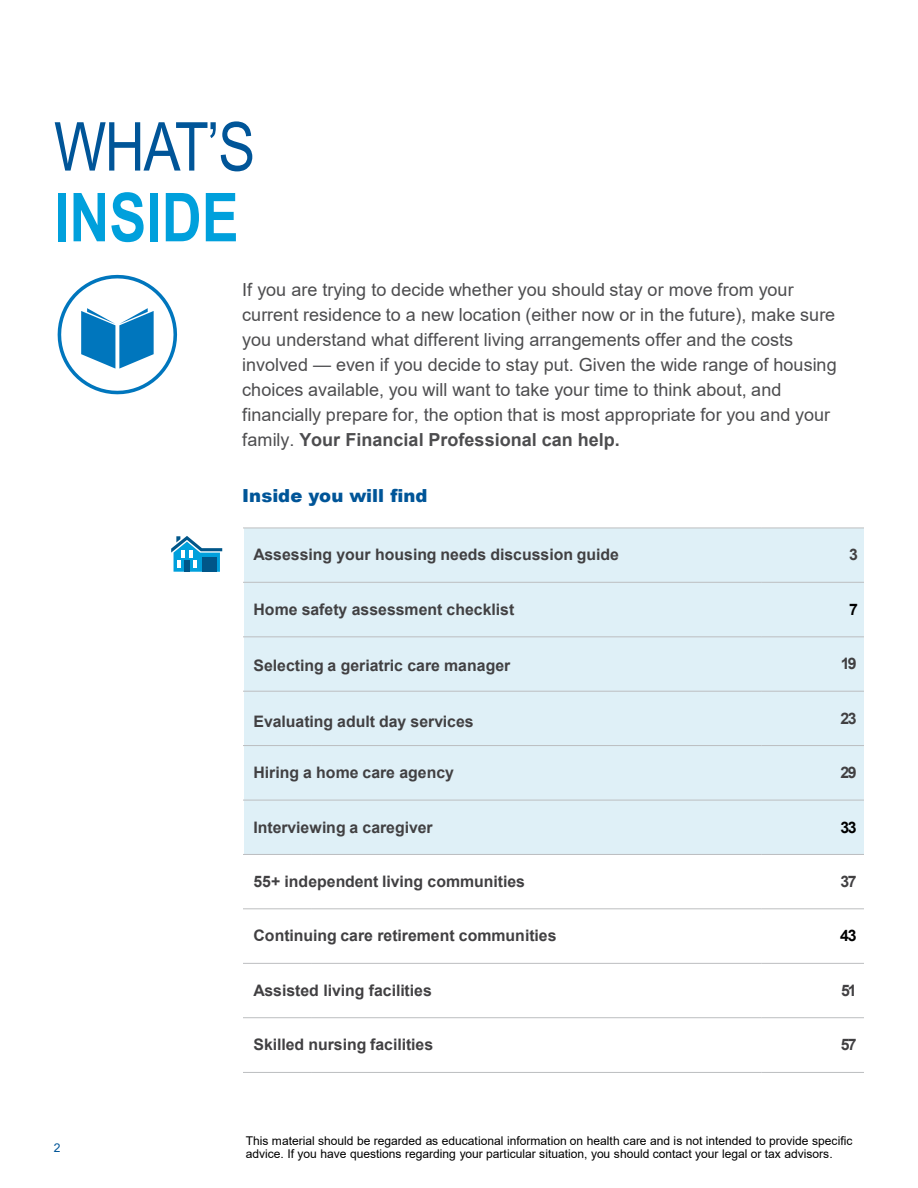
<style>
.page{position:relative;width:918px;height:1188px;background:#fff}
.page>*{position:absolute;margin:0;border:0;box-sizing:border-box;transform-origin:0 0}
.t1{font:67.5px/70.8px "Arial Narrow";color:#005598}
.t2{font:18px/25px "Arial";letter-spacing:.005em;color:#4d4d4f}
.t3{font:900 18px "Arial";color:#005598}
.t4{font:700 15.9px "Arial";color:#414042}
.t5{font:700 15.9px "Arial";color:#000}
.t6{font:12px/13.5px "Arial";letter-spacing:-.005em;color:#000}
.t7{font:12px "Arial";color:#005598}
.s1{font-weight:700;color:#00a0dc}
.s2{font-weight:700}
</style>
<div class="page">
<div style="left:244px;top:528px;width:620px;height:326px;background:#dff0f7"></div>
<hr style="left:243px;top:528px;width:69px;height:1px;background:#bcbec0">
<hr style="left:312px;top:528px;width:450px;height:1px;background:#bcbec0">
<hr style="left:761px;top:528px;width:103px;height:1px;background:#bcbec0">
<hr style="left:243px;top:691px;width:69px;height:1px;background:#bcbec0">
<hr style="left:312px;top:691px;width:450px;height:1px;background:#bcbec0">
<hr style="left:761px;top:691px;width:103px;height:1px;background:#bcbec0">
<hr style="left:243px;top:800px;width:69px;height:1px;background:#bcbec0">
<hr style="left:312px;top:800px;width:450px;height:1px;background:#bcbec0">
<hr style="left:761px;top:800px;width:103px;height:1px;background:#bcbec0">
<hr style="left:243px;top:854px;width:69px;height:1px;background:#bcbec0">
<hr style="left:312px;top:854px;width:450px;height:1px;background:#bcbec0">
<hr style="left:761px;top:854px;width:103px;height:1px;background:#bcbec0">
<hr style="left:243px;top:908px;width:69px;height:1px;background:#bcbec0">
<hr style="left:312px;top:908px;width:450px;height:1px;background:#bcbec0">
<hr style="left:761px;top:908px;width:103px;height:1px;background:#bcbec0">
<hr style="left:243px;top:963px;width:69px;height:1px;background:#bcbec0">
<hr style="left:312px;top:963px;width:450px;height:1px;background:#bcbec0">
<hr style="left:761px;top:963px;width:103px;height:1px;background:#bcbec0">
<hr style="left:243px;top:1017px;width:69px;height:1px;background:#bcbec0">
<hr style="left:312px;top:1017px;width:450px;height:1px;background:#bcbec0">
<hr style="left:761px;top:1017px;width:103px;height:1px;background:#bcbec0">
<hr style="left:243px;top:1072px;width:69px;height:1px;background:#bcbec0">
<hr style="left:312px;top:1072px;width:450px;height:1px;background:#bcbec0">
<hr style="left:761px;top:1072px;width:103px;height:1px;background:#bcbec0">
<hr style="left:243px;top:582px;width:69px;height:1px;background:#bcbec0">
<hr style="left:312px;top:582px;width:450px;height:1px;background:#bcbec0">
<hr style="left:761px;top:582px;width:103px;height:1px;background:#bcbec0">
<hr style="left:243px;top:636px;width:69px;height:1px;background:#bcbec0">
<hr style="left:312px;top:636px;width:450px;height:1px;background:#bcbec0">
<hr style="left:761px;top:636px;width:103px;height:1px;background:#bcbec0">
<hr style="left:243px;top:745px;width:69px;height:1px;background:#bcbec0">
<hr style="left:312px;top:745px;width:450px;height:1px;background:#bcbec0">
<hr style="left:761px;top:745px;width:103px;height:1px;background:#bcbec0">
<svg style="left:171px;top:536px;width:51px;height:36px"></svg>
<svg style="left:57px;top:274px;width:121px;height:121px"></svg>
<h2 class="t1" style="left:54px;top:109px;width:203px">WHAT’S<br><span class="s1">INSIDE</span></h2>
<p class="t2" style="left:242px;top:277px;width:596px">If you are trying to decide whether you should stay or move from your current residence to a new location (either now or in the future), make sure you understand what different living arrangements offer and the costs involved — even if you decide to stay put. Given the wide range of housing choices available, you will want to take your time to think about, and financially prepare for, the option that is most appropriate for you and your family. <span class="s2">Your Financial Professional can help.</span></p>
<p class="t3" style="left:242px;top:483px;width:187px">Inside you will find</p>
<p class="t4" style="left:253px;top:544px;width:367px">Assessing your housing needs discussion guide</p>
<p class="t4" style="left:849px;top:544px;width:10px">3</p>
<p class="t4" style="left:253px;top:598px;width:262px">Home safety assessment checklist</p>
<p class="t5" style="left:849px;top:598px;width:10px">7</p>
<p class="t4" style="left:253px;top:654px;width:258px">Selecting a geriatric care manager</p>
<p class="t4" style="left:841px;top:652px;width:17px">19</p>
<p class="t7" style="left:54px;top:1139px;width:8px">2</p>
<p class="t4" style="left:253px;top:710px;width:222px">Evaluating adult day services</p>
<p class="t4" style="left:840px;top:707px;width:18px">23</p>
<p class="t4" style="left:253px;top:761px;width:202px">Hiring a home care agency</p>
<p class="t4" style="left:840px;top:761px;width:18px">29</p>
<p class="t4" style="left:253px;top:816px;width:181px">Interviewing a caregiver</p>
<p class="t5" style="left:840px;top:816px;width:18px">33</p>
<p class="t4" style="left:253px;top:870px;width:273px">55+ independent living communities</p>
<p class="t4" style="left:841px;top:870px;width:18px">37</p>
<p class="t4" style="left:253px;top:925px;width:305px">Continuing care retirement communities</p>
<p class="t5" style="left:840px;top:925px;width:18px">43</p>
<p class="t4" style="left:253px;top:979px;width:180px">Assisted living facilities</p>
<p class="t4" style="left:841px;top:979px;width:17px">51</p>
<p class="t4" style="left:253px;top:1034px;width:181px">Skilled nursing facilities</p>
<p class="t4" style="left:841px;top:1034px;width:17px">57</p>
<p class="t6" style="left:246px;top:1133px;width:608px">This material should be regarded as educational information on health care and is not intended to provide specific advice. If you have questions regarding your particular situation, you should contact your legal or tax advisors.</p>
</div>
